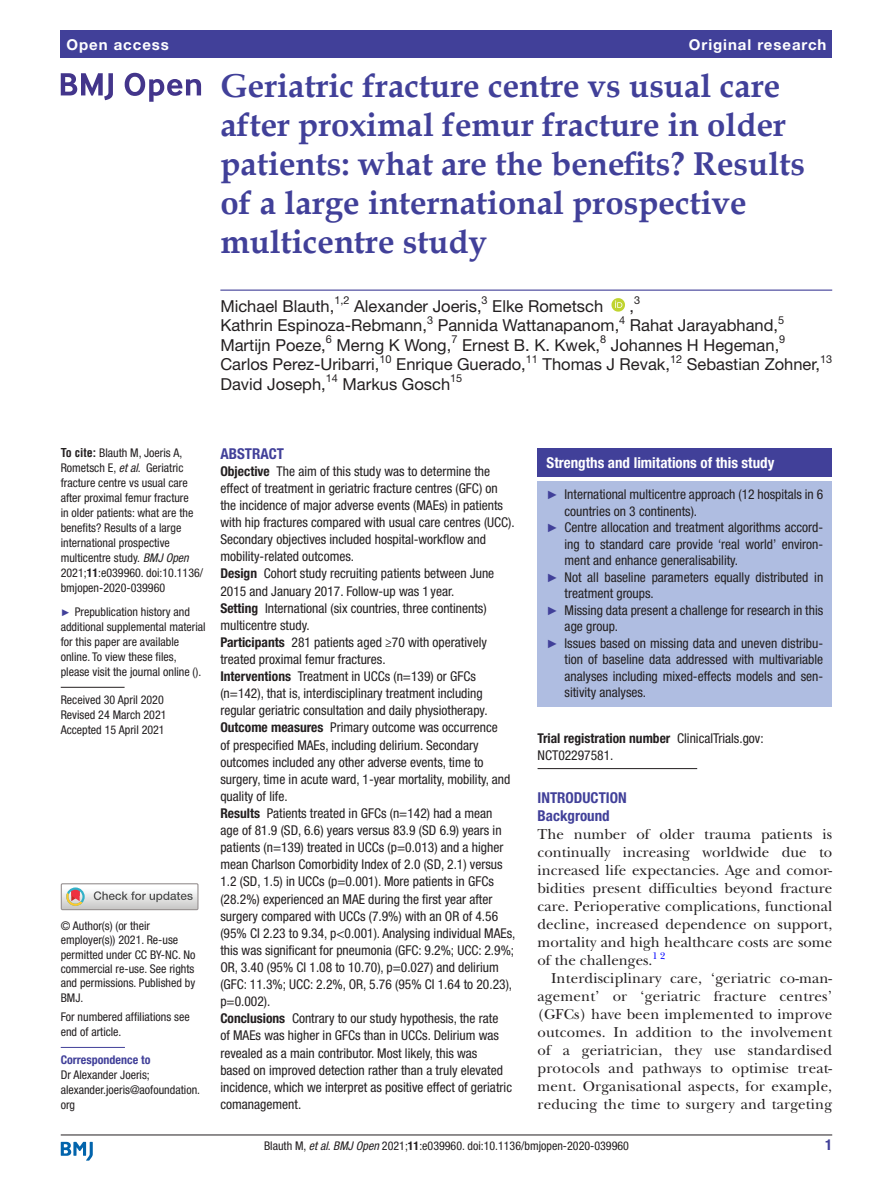
<style>
.page{position:relative;width:893px;height:1191px;background:#fff}
.page>*{position:absolute;margin:0;border:0;box-sizing:border-box;transform-origin:0 0}
.t1{font:700 33px/39px "Book Antiqua";color:#414099}
.t2{font:16.5px "Helvetica Neue LT Std";color:#231f20}
.t3{font:15px/18px "New Baskerville";letter-spacing:.005em;color:#231f20;text-align:justify}
.t4{font:700 condensed 15px "Helvetica Neue LT Std";color:#fff}
.t5{font:700 condensed 15px/18px "Helvetica Neue LT Std";color:#414099}
.t6{font:700 15px "Helvetica Neue LT Std";letter-spacing:.065em;color:#fff}
.t7{font:condensed 13.5px/17.1px "Helvetica Neue LT Std";color:#231f20}
.t8{font:condensed 12px/15px "Helvetica Neue LT Std";color:#231f20}
.t9{font:700 condensed 12px "Helvetica Neue LT Std";color:#414099}
.t10{font:10.95px "Helvetica Neue LT Std";color:#231f20}
.t11{font:9.9px "New Baskerville";color:#00f}
.s1{font-family:"Helvetica LT Std";font-weight:700}
.s2{font-style:italic}
.s3{font-weight:700}
.s4{font-family:"Arial";font-stretch:normal;font-size:9.75px;color:#414099}
.s5{font-family:"Arial";font-stretch:normal;font-size:12px;color:#414099}
</style>
<div class="page">
<hr style="left:61px;top:1134px;width:771px;height:1px;background:#231f20">
<svg style="left:61px;top:1141px;width:32px;height:19px"></svg>
<div style="left:61px;top:31px;width:771px;height:27px;background:#414099"></div>
<hr style="left:220px;top:289px;width:612px;height:2px;background:#414099">
<svg style="left:611px;top:298px;width:14px;height:14px"></svg>
<hr style="left:61px;top:687px;width:64px;height:1px;background:#231f20">
<hr style="left:61px;top:1047px;width:64px;height:1px;background:#414099">
<svg style="left:61px;top:73px;width:52px;height:27px"></svg>
<svg style="left:125px;top:73px;width:76px;height:29px"></svg>
<div style="left:61px;top:883px;width:138px;height:27px;border:1px solid #969090"></div>
<svg style="left:61px;top:883px;width:137px;height:26px"></svg>
<hr style="left:538px;top:768px;width:159px;height:1px;background:#231f20">
<div style="left:538px;top:448px;width:294px;height:29px;background:#414099"></div>
<div style="left:538px;top:481px;width:294px;height:225px;background:#afbde1"></div>
<p class="t6" style="left:66px;top:35px;width:104px">Open access</p>
<p class="t6" style="left:689px;top:35px;width:139px">Original research</p>
<h1 class="t1" style="left:220px;top:66px;width:586px">Geriatric fracture centre vs usual care after proximal femur fracture in older patients: what are the benefits? Results of a large international prospective multicentre study</h1>
<p class="t2" style="left:220px;top:296px;width:115px">Michael Blauth,</p>
<p class="t10" style="left:334px;top:294px;width:17px">1,2</p>
<p class="t2" style="left:354px;top:296px;width:129px">Alexander Joeris,</p>
<p class="t10" style="left:482px;top:294px;width:8px">3</p>
<p class="t2" style="left:492px;top:296px;width:112px">Elke Rometsch</p>
<p class="t10" style="left:634px;top:294px;width:8px">3</p>
<p class="t2" style="left:630px;top:296px;width:6px">,</p>
<p class="t2" style="left:220px;top:315px;width:208px">Kathrin Espinoza-Rebmann,</p>
<p class="t10" style="left:427px;top:313px;width:8px">3</p>
<p class="t2" style="left:438px;top:315px;width:183px">Pannida Wattanapanom,</p>
<p class="t10" style="left:619px;top:313px;width:8px">4</p>
<p class="t2" style="left:630px;top:315px;width:150px">Rahat Jarayabhand,</p>
<p class="t10" style="left:778px;top:313px;width:8px">5</p>
<p class="t2" style="left:220px;top:335px;width:107px">Martijn Poeze,</p>
<p class="t10" style="left:326px;top:333px;width:8px">6</p>
<p class="t2" style="left:336px;top:335px;width:116px">Merng K Wong,</p>
<p class="t10" style="left:451px;top:333px;width:8px">7</p>
<p class="t2" style="left:462px;top:335px;width:140px">Ernest B. K. Kwek,</p>
<p class="t10" style="left:600px;top:333px;width:8px">8</p>
<p class="t2" style="left:611px;top:335px;width:170px">Johannes H Hegeman,</p>
<p class="t10" style="left:779px;top:333px;width:8px">9</p>
<p class="t2" style="left:220px;top:354px;width:161px">Carlos Perez-Uribarri,</p>
<p class="t10" style="left:380px;top:352px;width:14px">10</p>
<p class="t2" style="left:396px;top:354px;width:131px">Enrique Guerado,</p>
<p class="t10" style="left:526px;top:352px;width:14px">11</p>
<p class="t2" style="left:543px;top:354px;width:129px">Thomas J Revak,</p>
<p class="t10" style="left:670px;top:352px;width:14px">12</p>
<p class="t2" style="left:687px;top:354px;width:135px">Sebastian Zohner,</p>
<p class="t10" style="left:820px;top:352px;width:14px">13</p>
<p class="t2" style="left:220px;top:374px;width:107px">David Joseph,</p>
<p class="t10" style="left:326px;top:372px;width:14px">14</p>
<p class="t2" style="left:343px;top:374px;width:109px">Markus Gosch</p>
<p class="t10" style="left:450px;top:372px;width:14px">15</p>
<p class="t8" style="left:61px;top:445px;width:144px"><span class="s1">To cite:</span> Blauth M, Joeris A,<br>Rometsch E, <span class="s2">et al</span>. Geriatric fracture centre vs usual care after proximal femur fracture<br>in older patients: what are the benefits? Results of a large international prospective multicentre study. <span class="s2">BMJ Open<br></span>2021;<span class="s3">11</span>:e039960. doi:10.1136/ bmjopen-2020-039960</p>
<p class="t8" style="left:61px;top:604px;width:146px"><span class="s4">►</span> Prepublication history and additional supplemental material for this paper are available online. To view these files, please visit the journal online ().</p>
<p class="t8" style="left:61px;top:692px;width:107px">Received 30 April 2020<br>Revised 24 March 2021<br>Accepted 15 April 2021</p>
<p class="t8" style="left:61px;top:918px;width:136px;line-height:14.4px">© Author(s) (or their employer(s)) 2021. Re-use permitted under CC BY-NC. No commercial re-use. See rights and permissions. Published by<br>BMJ.</p>
<p class="t8" style="left:61px;top:1009px;width:130px">For numbered affiliations see end of article.</p>
<p class="t9" style="left:61px;top:1052px;width:91px">Correspondence to</p>
<p class="t8" style="left:61px;top:1067px;width:141px">Dr Alexander Joeris; alexander.joeris@aofoundation. org</p>
<p class="t5" style="left:220px;top:444px;width:65px">ABSTRACT</p>
<p class="t7" style="left:220px;top:462px;width:297px"><span class="s3">Objective</span> The aim of this study was to determine the effect of treatment in geriatric fracture centres (GFC) on the incidence of major adverse events (MAEs) in patients with hip fractures compared with usual care centres (UCC).<br>Secondary objectives included hospital-workflow and mobility-related outcomes.<br><span class="s3">Design</span> Cohort study recruiting patients between June 2015 and January 2017. Follow-up was 1 year.<br><span class="s3">Setting</span> International (six countries, three continents) multicentre study.<br><span class="s3">Participants</span> 281 patients aged ≥70 with operatively treated proximal femur fractures.<br><span class="s3">Interventions</span> Treatment in UCCs (n=139) or GFCs (n=142), that is, interdisciplinary treatment including regular geriatric consultation and daily physiotherapy.<br><span class="s3">Outcome measures</span> Primary outcome was occurrence<br>of prespecified MAEs, including delirium. Secondary outcomes included any other adverse events, time to surgery, time in acute ward, 1-year mortality, mobility, and quality of life.<br><span class="s3">Results</span> Patients treated in GFCs (n=142) had a mean<br>age of 81.9 (SD, 6.6) years versus 83.9 (SD 6.9) years in patients (n=139) treated in UCCs (p=0.013) and a higher mean Charlson Comorbidity Index of 2.0 (SD, 2.1) versus 1.2 (SD, 1.5) in UCCs (p=0.001). More patients in GFCs (28.2%) experienced an MAE during the first year after surgery compared with UCCs (7.9%) with an OR of 4.56 (95% CI 2.23 to 9.34, p&lt;0.001). Analysing individual MAEs, this was significant for pneumonia (GFC: 9.2%; UCC: 2.9%; OR, 3.40 (95% CI 1.08 to 10.70), p=0.027) and delirium (GFC: 11.3%; UCC: 2.2%, OR, 5.76 (95% CI 1.64 to 20.23), p=0.002).<br><span class="s3">Conclusions</span> Contrary to our study hypothesis, the rate<br>of MAEs was higher in GFCs than in UCCs. Delirium was revealed as a main contributor. Most likely, this was<br>based on improved detection rather than a truly elevated incidence, which we interpret as positive effect of geriatric comanagement.</p>
<p class="t4" style="left:547px;top:453px;width:229px">Strengths and limitations of this study</p>
<p class="t7" style="left:547px;top:486px;width:278px"><span class="s5">►</span> International multicentre approach (12 hospitals in 6</p>
<p class="t7" style="left:565px;top:502px;width:134px">countries on 3 continents).</p>
<p class="t7" style="left:547px;top:519px;width:278px"><span class="s5">►</span> Centre allocation and treatment algorithms accord-</p>
<p class="t7" style="left:565px;top:535px;width:260px">ing to standard care provide ‘real world’ environ-</p>
<p class="t7" style="left:565px;top:552px;width:175px">ment and enhance generalisability.</p>
<p class="t7" style="left:547px;top:568px;width:278px"><span class="s5">►</span> Not all baseline parameters equally distributed in</p>
<p class="t7" style="left:565px;top:585px;width:91px">treatment groups.</p>
<p class="t7" style="left:547px;top:601px;width:278px"><span class="s5">►</span> Missing data present a challenge for research in this</p>
<p class="t7" style="left:565px;top:618px;width:55px">age group.</p>
<p class="t7" style="left:547px;top:634px;width:278px"><span class="s5">►</span> Issues based on missing data and uneven distribu-</p>
<p class="t7" style="left:565px;top:651px;width:260px">tion of baseline data addressed with multivariable</p>
<p class="t7" style="left:565px;top:667px;width:260px">analyses including mixed-effects models and sen-</p>
<p class="t7" style="left:565px;top:684px;width:83px">sitivity analyses.</p>
<p class="t7" style="left:538px;top:730px;width:228px;line-height:16.5px"><span class="s3">Trial registration number</span> ClinicalTrials.gov:<br>NCT02297581.</p>
<p class="t5" style="left:538px;top:788px;width:91px">INTRODUCTION<br>Background</p>
<p class="t3" style="left:538px;top:825px;width:296px">The number of older trauma patients is continually increasing worldwide due to increased life expectancies. Age and comor&shy;bidities present difficulties beyond fracture care. Perioperative complications, functional decline, increased dependence on support, mortality and high healthcare costs are some of the challenges.</p>
<p class="t11" style="left:652px;top:949px;width:14px">1 2</p>
<p class="t3" style="left:538px;top:969px;width:296px;text-indent:14px">Interdisciplinary care, ‘geriatric co-man&shy;agement’ or ‘geriatric fracture centres’ (GFCs) have been implemented to improve outcomes. In addition to the involvement of a geriatrician, they use standardised protocols and pathways to optimise treat&shy;ment. Organisational aspects, for example, reducing the time to surgery and targeting</p>
<p class="t8" style="left:264px;top:1137px;width:366px">Blauth M, <span class="s2">et al</span>. <span class="s2">BMJ Open</span> 2021;<span class="s3">11</span>:e039960. doi:10.1136/bmjopen-2020-039960</p>
<p class="t5" style="left:825px;top:1135px;width:9px">1</p>
</div>
